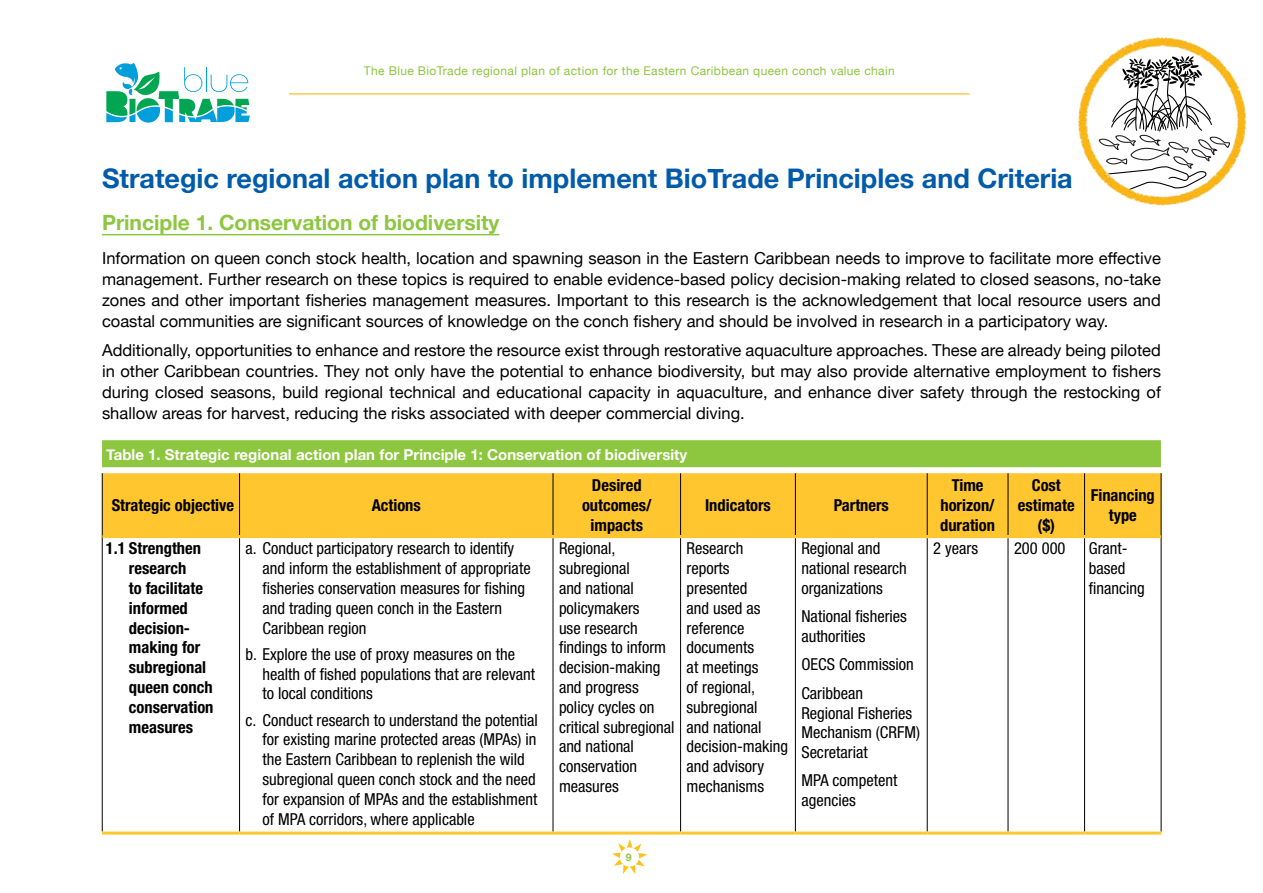
<style>
.page{position:relative;width:1263px;height:893px;background:#fff}
.page>*{position:absolute;margin:0;border:0;box-sizing:border-box;transform-origin:0 0}
.t1{font:700 27px "Helvetica Neue";color:#005baa}
.t2{font:700 21px "Helvetica Neue";color:#8dc63f}
.t3{font:condensed 16.5px/19.8px "Helvetica Neue LT Std";color:#000}
.t4{font:16.5px/21px "Helvetica Neue";color:#000;text-align:justify}
.t5{font:700 condensed 16.5px/19.8px "Helvetica Neue LT Std";color:#000;text-align:center}
.t6{font:700 15px "Helvetica Neue";color:#fff}
.t7{font:12px "Helvetica Neue";letter-spacing:.03em;color:#8dc63f}
.t8{font:700 10.5px "Helvetica Neue";color:#8dc63f}
</style>
<div class="page">
<hr style="left:102px;top:234px;width:397px;height:1px;background:#8dc63f">
<div style="left:102px;top:440px;width:1059px;height:27px;background:#8dc63f"></div>
<div style="left:103px;top:473px;width:1058px;height:62px;background:#ffc62f"></div>
<hr style="left:102px;top:473px;width:1px;height:64px;background:#000">
<hr style="left:239px;top:473px;width:1px;height:62px;background:#000">
<hr style="left:553px;top:473px;width:1px;height:62px;background:#000">
<hr style="left:680px;top:473px;width:1px;height:62px;background:#000">
<hr style="left:795px;top:473px;width:1px;height:62px;background:#000">
<hr style="left:927px;top:473px;width:1px;height:62px;background:#000">
<hr style="left:1008px;top:473px;width:1px;height:62px;background:#000">
<hr style="left:1084px;top:473px;width:1px;height:62px;background:#000">
<hr style="left:1161px;top:473px;width:1px;height:64px;background:#000">
<hr style="left:102px;top:537px;width:1px;height:295px;background:#000">
<hr style="left:239px;top:538px;width:1px;height:294px;background:#000">
<hr style="left:553px;top:538px;width:1px;height:294px;background:#000">
<hr style="left:680px;top:538px;width:1px;height:294px;background:#000">
<hr style="left:795px;top:538px;width:1px;height:294px;background:#000">
<hr style="left:927px;top:538px;width:1px;height:294px;background:#000">
<hr style="left:1008px;top:538px;width:1px;height:294px;background:#000">
<hr style="left:1084px;top:538px;width:1px;height:294px;background:#000">
<hr style="left:1161px;top:537px;width:1px;height:295px;background:#000">
<hr style="left:102px;top:535px;width:27px;height:3px;background:#ffc62f">
<hr style="left:129px;top:535px;width:111px;height:3px;background:#ffc62f">
<hr style="left:240px;top:535px;width:313px;height:3px;background:#ffc62f">
<hr style="left:553px;top:535px;width:128px;height:3px;background:#ffc62f">
<hr style="left:681px;top:535px;width:114px;height:3px;background:#ffc62f">
<hr style="left:795px;top:535px;width:132px;height:3px;background:#ffc62f">
<hr style="left:927px;top:535px;width:81px;height:3px;background:#ffc62f">
<hr style="left:1008px;top:535px;width:76px;height:3px;background:#ffc62f">
<hr style="left:1084px;top:535px;width:77px;height:3px;background:#ffc62f">
<hr style="left:102px;top:832px;width:27px;height:3px;background:#ffc62f">
<hr style="left:129px;top:832px;width:111px;height:3px;background:#ffc62f">
<hr style="left:240px;top:832px;width:313px;height:3px;background:#ffc62f">
<hr style="left:553px;top:832px;width:128px;height:3px;background:#ffc62f">
<hr style="left:681px;top:832px;width:114px;height:3px;background:#ffc62f">
<hr style="left:795px;top:832px;width:132px;height:3px;background:#ffc62f">
<hr style="left:927px;top:832px;width:81px;height:3px;background:#ffc62f">
<hr style="left:1008px;top:832px;width:76px;height:3px;background:#ffc62f">
<hr style="left:1084px;top:832px;width:77px;height:3px;background:#ffc62f">
<img style="left:1077px;top:37px;width:170px;height:169px">
<svg style="left:106px;top:63px;width:144px;height:60px"></svg>
<svg style="left:612px;top:839px;width:35px;height:35px"></svg>
<div style="left:620px;top:847px;width:19px;height:20px;background:#fff;border-radius:50%"></div>
<hr style="left:289px;top:93px;width:680px;height:1px;background:#fdb714">
<p class="t7" style="left:364px;top:62px;width:532px">The Blue BioTrade regional plan of action for the Eastern Caribbean queen conch value chain</p>
<h1 class="t1" style="left:102px;top:157px;width:972px">Strategic regional action plan to implement BioTrade Principles and Criteria</h1>
<p class="t2" style="left:102px;top:206px;width:399px">Principle 1. Conservation of biodiversity</p>
<p class="t4" style="left:102px;top:248px;width:1060px">Information on queen conch stock health, location and spawning season in the Eastern Caribbean needs to improve to facilitate more effective management. Further research on these topics is required to enable evidence-based policy decision-making related to closed seasons, no-take zones and other important fisheries management measures. Important to this research is the acknowledgement that local resource users and coastal communities are significant sources of knowledge on the conch fishery and should be involved in research in a participatory way.</p>
<p class="t4" style="left:102px;top:341px;width:1060px">Additionally, opportunities to enhance and restore the resource exist through restorative aquaculture approaches. These are already being piloted in other Caribbean countries. They not only have the potential to enhance biodiversity, but may also provide alternative employment to fishers during closed seasons, build regional technical and educational capacity in aquaculture, and enhance diver safety through the restocking of shallow areas for harvest, reducing the risks associated with deeper commercial diving.</p>
<p class="t6" style="left:106px;top:443px;width:583px">Table 1. Strategic regional action plan for Principle 1: Conservation of biodiversity</p>
<p class="t5" style="left:112px;top:495px;width:124px">Strategic objective</p>
<p class="t5" style="left:372px;top:495px;width:51px">Actions</p>
<p class="t5" style="left:940px;top:475px;width:56px">Time horizon/ duration</p>
<p class="t5" style="left:1018px;top:475px;width:58px">Cost estimate ($)</p>
<p class="t5" style="left:1091px;top:485px;width:66px">Financing type</p>
<p class="t5" style="left:582px;top:475px;width:71px">Desired outcomes/ impacts</p>
<p class="t5" style="left:705px;top:495px;width:67px">Indicators</p>
<p class="t5" style="left:834px;top:495px;width:57px">Partners</p>
<p class="t5" style="left:129px;top:538px;width:86px;text-align:left;text-indent:-23px">1.1 Strengthen research<br>to facilitate informed decision&shy;making for subregional queen conch conservation measures</p>
<p class="t3" style="left:263px;top:539px;width:270px;text-indent:-17px">a. Conduct participatory research to identify and inform the establishment of appropriate fisheries conservation measures for fishing and trading queen conch in the Eastern Caribbean region</p>
<p class="t3" style="left:263px;top:644px;width:274px;text-indent:-17px">b. Explore the use of proxy measures on the health of fished populations that are relevant to local conditions</p>
<p class="t3" style="left:263px;top:710px;width:277px;text-indent:-17px">c. Conduct research to understand the potential for existing marine protected areas (MPAs) in the Eastern Caribbean to replenish the wild subregional queen conch stock and the need for expansion of MPAs and the establishment of MPA corridors, where applicable</p>
<p class="t3" style="left:559px;top:539px;width:117px">Regional, subregional<br>and national policymakers<br>use research findings to inform decision-making and progress policy cycles on critical subregional and national conservation measures</p>
<p class="t3" style="left:687px;top:539px;width:103px">Research reports presented<br>and used as reference documents<br>at meetings<br>of regional, subregional<br>and national decision-making and advisory mechanisms</p>
<p class="t3" style="left:801px;top:539px;width:107px">Regional and national research organizations</p>
<p class="t3" style="left:801px;top:606px;width:107px">National fisheries authorities</p>
<p class="t3" style="left:801px;top:650px;width:114px;line-height:28.3px">OECS Commission<br>Caribbean</p>
<p class="t3" style="left:801px;top:703px;width:120px">Regional Fisheries<br>Mechanism (CRFM)<br>Secretariat</p>
<p class="t3" style="left:801px;top:771px;width:97px">MPA competent agencies</p>
<p class="t3" style="left:933px;top:538px;width:46px">2 years</p>
<p class="t3" style="left:1014px;top:538px;width:53px">200 000</p>
<p class="t3" style="left:1089px;top:538px;width:57px">Grant&shy;based financing</p>
<p class="t8" style="left:626px;top:849px;width:7px">9</p>
</div>
